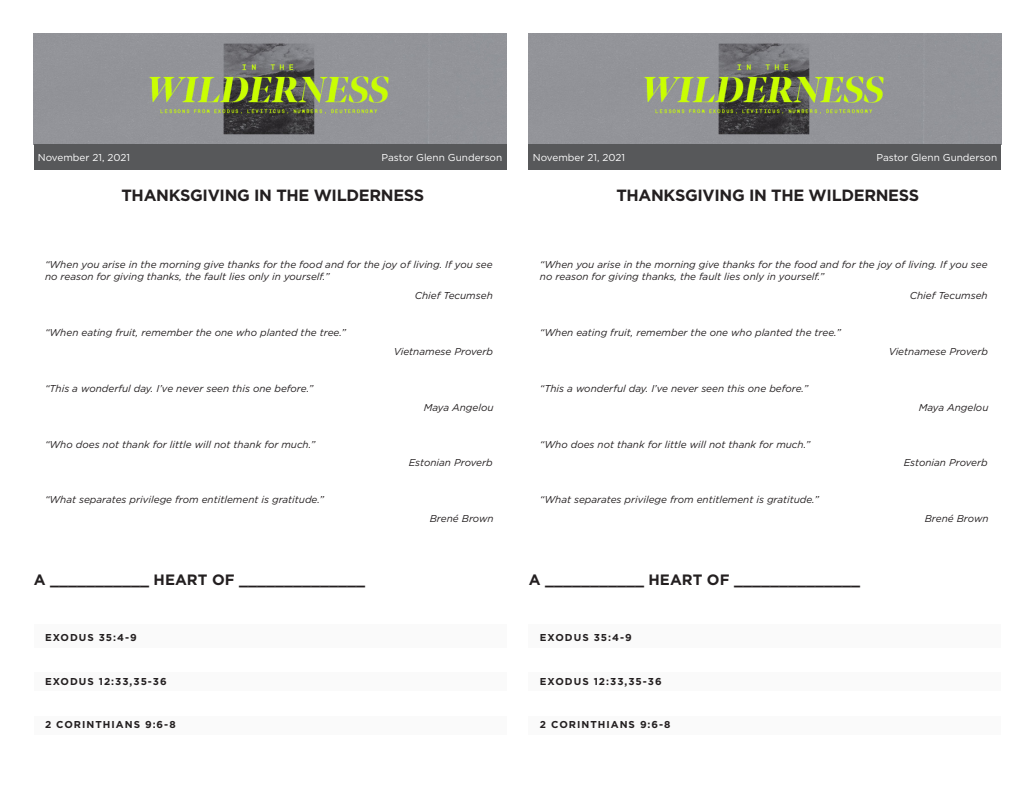
<style>
.page{position:relative;width:1035px;height:810px;background:#fff}
.page>*{position:absolute;margin:0;border:0;box-sizing:border-box;transform-origin:0 0}
.Sub_Point{font:700 16.25px "Gotham";letter-spacing:-.02em;color:#231f20}
.t1{font:700 15px "Gotham";color:#231f20}
.Quote_Indented{font:italic 10px/12px "Gotham";color:#231f20}
.Bible_Verse{font:700 10px "Gotham";letter-spacing:.1em;color:#231f20}
.t2{font:10px "Gotham";color:#fff}
</style>
<div class="page">
<img style="left:34px;top:34px;width:472px;height:111px">
<div style="left:34px;top:145px;width:472px;height:25px;background:#57585a"></div>
<div style="left:34px;top:624px;width:472px;height:24px;background:#fafafa"></div>
<div style="left:34px;top:672px;width:472px;height:19px;background:#fafafa"></div>
<div style="left:34px;top:716px;width:472px;height:19px;background:#fafafa"></div>
<img style="left:529px;top:34px;width:472px;height:111px">
<div style="left:529px;top:145px;width:472px;height:25px;background:#57585a"></div>
<div style="left:529px;top:624px;width:472px;height:24px;background:#fafafa"></div>
<div style="left:529px;top:672px;width:472px;height:19px;background:#fafafa"></div>
<div style="left:529px;top:716px;width:472px;height:19px;background:#fafafa"></div>
<p class="t2" style="left:38px;top:151px;width:94px">November 21, 2021</p>
<p class="t2" style="left:382px;top:151px;width:122px">Pastor Glenn Gunderson</p>
<p class="Sub_Point" style="left:121px;top:184px;width:304px">THANKSGIVING IN THE WILDERNESS</p>
<p class="Quote_Indented" style="left:45px;top:259px;width:449px">“When you arise in the morning give thanks for the food and for the joy of living. If you see no reason for giving thanks, the fault lies only in yourself.”</p>
<p class="Quote_Indented" style="left:415px;top:289px;width:80px">Chief Tecumseh</p>
<p class="Quote_Indented" style="left:45px;top:326px;width:303px">“When eating fruit, remember the one who planted the tree.”</p>
<p class="Quote_Indented" style="left:394px;top:345px;width:101px">Vietnamese Proverb</p>
<p class="Quote_Indented" style="left:45px;top:382px;width:270px">“This a wonderful day. I’ve never seen this one before.”</p>
<p class="Quote_Indented" style="left:424px;top:401px;width:71px">Maya Angelou</p>
<p class="Quote_Indented" style="left:45px;top:438px;width:272px">“Who does not thank for little will not thank for much.”</p>
<p class="Quote_Indented" style="left:409px;top:457px;width:85px">Estonian Proverb</p>
<p class="Quote_Indented" style="left:45px;top:494px;width:281px">“What separates privilege from entitlement is gratitude.”</p>
<p class="Quote_Indented" style="left:430px;top:512px;width:65px">Brené Brown</p>
<p class="t1" style="left:34px;top:569px;width:333px">A ___________ HEART OF ______________</p>
<p class="Bible_Verse" style="left:45px;top:631px;width:93px">EXODUS 35:4-9</p>
<p class="Bible_Verse" style="left:45px;top:674px;width:123px">EXODUS 12:33,35-36</p>
<p class="Bible_Verse" style="left:45px;top:718px;width:132px">2 CORINTHIANS 9:6-8</p>
<p class="t2" style="left:533px;top:151px;width:94px">November 21, 2021</p>
<p class="t2" style="left:876px;top:151px;width:122px">Pastor Glenn Gunderson</p>
<p class="Sub_Point" style="left:616px;top:184px;width:304px">THANKSGIVING IN THE WILDERNESS</p>
<p class="Quote_Indented" style="left:540px;top:259px;width:449px">“When you arise in the morning give thanks for the food and for the joy of living. If you see no reason for giving thanks, the fault lies only in yourself.”</p>
<p class="Quote_Indented" style="left:910px;top:289px;width:80px">Chief Tecumseh</p>
<p class="Quote_Indented" style="left:540px;top:326px;width:303px">“When eating fruit, remember the one who planted the tree.”</p>
<p class="Quote_Indented" style="left:889px;top:345px;width:101px">Vietnamese Proverb</p>
<p class="Quote_Indented" style="left:540px;top:382px;width:270px">“This a wonderful day. I’ve never seen this one before.”</p>
<p class="Quote_Indented" style="left:919px;top:401px;width:71px">Maya Angelou</p>
<p class="Quote_Indented" style="left:540px;top:438px;width:272px">“Who does not thank for little will not thank for much.”</p>
<p class="Quote_Indented" style="left:904px;top:457px;width:85px">Estonian Proverb</p>
<p class="Quote_Indented" style="left:540px;top:494px;width:281px">“What separates privilege from entitlement is gratitude.”</p>
<p class="Quote_Indented" style="left:925px;top:512px;width:65px">Brené Brown</p>
<p class="t1" style="left:529px;top:569px;width:333px">A ___________ HEART OF ______________</p>
<p class="Bible_Verse" style="left:540px;top:631px;width:93px">EXODUS 35:4-9</p>
<p class="Bible_Verse" style="left:540px;top:674px;width:123px">EXODUS 12:33,35-36</p>
<p class="Bible_Verse" style="left:540px;top:718px;width:132px">2 CORINTHIANS 9:6-8</p>
</div>
